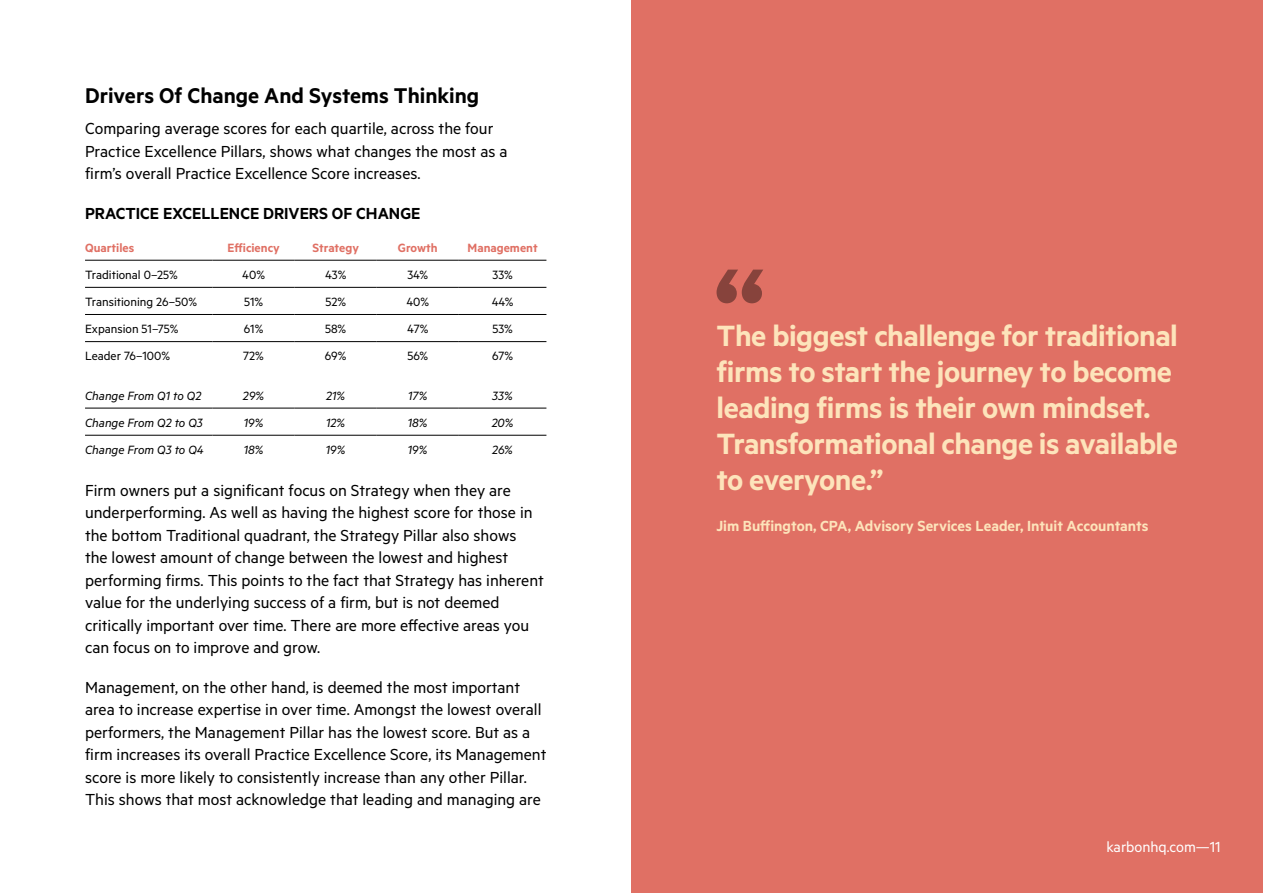
<style>
.page{position:relative;width:1263px;height:893px;background:#fff}
.page>*{position:absolute;margin:0;border:0;box-sizing:border-box;transform-origin:0 0}
.t1{font:600 33px/36px "Metric";letter-spacing:-.015em;color:#fde4bb}
.t2{font:600 24px "Metric";color:#000}
.t3{font:18px/22.5px "Metric";color:#000}
.t4{font:600 18px "Metric";color:#000}
.t5{font:600 16.5px "Metric";color:#fde4bb}
.t6{font:16.5px "Metric";color:#fff}
.t7{font:13.5px "Metric";color:#000}
.t8{font:italic 13.5px "Metric";color:#000}
.t9{font:600 13.5px "Metric";color:#e07064}
</style>
<div class="page">
<div style="left:631px;top:0;width:632px;height:893px;background:#e07064"></div>
<hr style="left:85px;top:408px;width:128px;height:1px;background:#000">
<hr style="left:213px;top:408px;width:82px;height:1px;background:#000">
<hr style="left:295px;top:408px;width:82px;height:1px;background:#000">
<hr style="left:377px;top:408px;width:82px;height:1px;background:#000">
<hr style="left:459px;top:408px;width:87px;height:1px;background:#000">
<hr style="left:85px;top:435px;width:128px;height:1px;background:#000">
<hr style="left:213px;top:435px;width:82px;height:1px;background:#000">
<hr style="left:295px;top:435px;width:82px;height:1px;background:#000">
<hr style="left:377px;top:435px;width:82px;height:1px;background:#000">
<hr style="left:459px;top:435px;width:87px;height:1px;background:#000">
<hr style="left:85px;top:260px;width:128px;height:1px;background:#000">
<hr style="left:213px;top:260px;width:82px;height:1px;background:#000">
<hr style="left:295px;top:260px;width:82px;height:1px;background:#000">
<hr style="left:377px;top:260px;width:82px;height:1px;background:#000">
<hr style="left:459px;top:260px;width:87px;height:1px;background:#000">
<hr style="left:85px;top:287px;width:128px;height:1px;background:#000">
<hr style="left:213px;top:287px;width:82px;height:1px;background:#000">
<hr style="left:295px;top:287px;width:82px;height:1px;background:#000">
<hr style="left:377px;top:287px;width:82px;height:1px;background:#000">
<hr style="left:459px;top:287px;width:87px;height:1px;background:#000">
<hr style="left:85px;top:314px;width:128px;height:1px;background:#000">
<hr style="left:213px;top:314px;width:82px;height:1px;background:#000">
<hr style="left:295px;top:314px;width:82px;height:1px;background:#000">
<hr style="left:377px;top:314px;width:82px;height:1px;background:#000">
<hr style="left:459px;top:314px;width:87px;height:1px;background:#000">
<hr style="left:85px;top:341px;width:128px;height:1px;background:#000">
<hr style="left:213px;top:341px;width:82px;height:1px;background:#000">
<hr style="left:295px;top:341px;width:82px;height:1px;background:#000">
<hr style="left:377px;top:341px;width:82px;height:1px;background:#000">
<hr style="left:459px;top:341px;width:87px;height:1px;background:#000">
<svg style="left:716px;top:270px;width:47px;height:33px"></svg>
<h2 class="t2" style="left:85px;top:81px;width:396px">Drivers Of Change And Systems Thinking</h2>
<p class="t3" style="left:85px;top:117px;width:424px">Comparing average scores for each quartile, across the four<br>Practice Excellence Pillars, shows what changes the most as a firm’s overall Practice Excellence Score increases.</p>
<p class="t4" style="left:85px;top:202px;width:337px">PRACTICE EXCELLENCE DRIVERS OF CHANGE</p>
<p class="t9" style="left:85px;top:239px;width:51px">Quartiles</p>
<p class="t9" style="left:228px;top:239px;width:54px">Efficiency</p>
<p class="t9" style="left:312px;top:239px;width:48px">Strategy</p>
<p class="t9" style="left:398px;top:239px;width:41px">Growth</p>
<p class="t9" style="left:468px;top:239px;width:72px">Management</p>
<p class="t7" style="left:85px;top:267px;width:94px">Traditional 0–25%</p>
<p class="t7" style="left:242px;top:267px;width:24px">40%</p>
<p class="t7" style="left:325px;top:267px;width:23px">43%</p>
<p class="t7" style="left:407px;top:267px;width:22px">34%</p>
<p class="t7" style="left:492px;top:267px;width:22px">33%</p>
<p class="t7" style="left:85px;top:294px;width:114px">Transitioning 26–50%</p>
<p class="t7" style="left:244px;top:294px;width:21px">51%</p>
<p class="t7" style="left:325px;top:294px;width:22px">52%</p>
<p class="t7" style="left:406px;top:294px;width:24px">40%</p>
<p class="t7" style="left:492px;top:294px;width:23px">44%</p>
<p class="t7" style="left:85px;top:321px;width:95px">Expansion 51–75%</p>
<p class="t7" style="left:244px;top:321px;width:21px">61%</p>
<p class="t7" style="left:325px;top:321px;width:23px">58%</p>
<p class="t7" style="left:407px;top:321px;width:23px">47%</p>
<p class="t7" style="left:492px;top:321px;width:22px">53%</p>
<p class="t7" style="left:85px;top:348px;width:86px">Leader 76–100%</p>
<p class="t7" style="left:243px;top:348px;width:22px">72%</p>
<p class="t7" style="left:325px;top:348px;width:23px">69%</p>
<p class="t7" style="left:407px;top:348px;width:22px">56%</p>
<p class="t7" style="left:492px;top:348px;width:22px">67%</p>
<p class="t8" style="left:85px;top:387px;width:118px">Change From Q1 to Q2</p>
<p class="t8" style="left:243px;top:387px;width:23px">29%</p>
<p class="t8" style="left:326px;top:387px;width:21px">21%</p>
<p class="t8" style="left:408px;top:387px;width:21px">17%</p>
<p class="t8" style="left:492px;top:387px;width:22px">33%</p>
<p class="t8" style="left:85px;top:415px;width:119px">Change From Q2 to Q3</p>
<p class="t8" style="left:244px;top:415px;width:21px">19%</p>
<p class="t8" style="left:326px;top:415px;width:21px">12%</p>
<p class="t8" style="left:408px;top:415px;width:21px">18%</p>
<p class="t8" style="left:492px;top:415px;width:23px">20%</p>
<p class="t8" style="left:85px;top:442px;width:120px">Change From Q3 to Q4</p>
<p class="t8" style="left:244px;top:442px;width:21px">18%</p>
<p class="t8" style="left:326px;top:442px;width:21px">19%</p>
<p class="t8" style="left:408px;top:442px;width:21px">19%</p>
<p class="t8" style="left:492px;top:442px;width:22px">26%</p>
<p class="t3" style="left:85px;top:478px;width:460px">Firm owners put a significant focus on Strategy when they are underperforming. As well as having the highest score for those in the bottom Traditional quadrant, the Strategy Pillar also shows<br>the lowest amount of change between the lowest and highest performing firms. This points to the fact that Strategy has inherent value for the underlying success of a firm, but is not deemed critically important over time. There are more effective areas you can focus on to improve and grow.</p>
<p class="t3" style="left:85px;top:675px;width:463px">Management, on the other hand, is deemed the most important area to increase expertise in over time. Amongst the lowest overall performers, the Management Pillar has the lowest score. But as a firm increases its overall Practice Excellence Score, its Management score is more likely to consistently increase than any other Pillar.<br>This shows that most acknowledge that leading and managing are</p>
<h1 class="t1" style="left:716px;top:317px;width:463px">The biggest challenge for traditional firms to start the journey to become leading firms is their own mindset.<br>Transformational change is available to everyone.”</h1>
<p class="t5" style="left:716px;top:516px;width:434px">Jim Buffington, CPA, Advisory Services Leader, Intuit Accountants</p>
<p class="t6" style="left:1106px;top:837px;width:116px">karbonhq.com—11</p>
</div>
